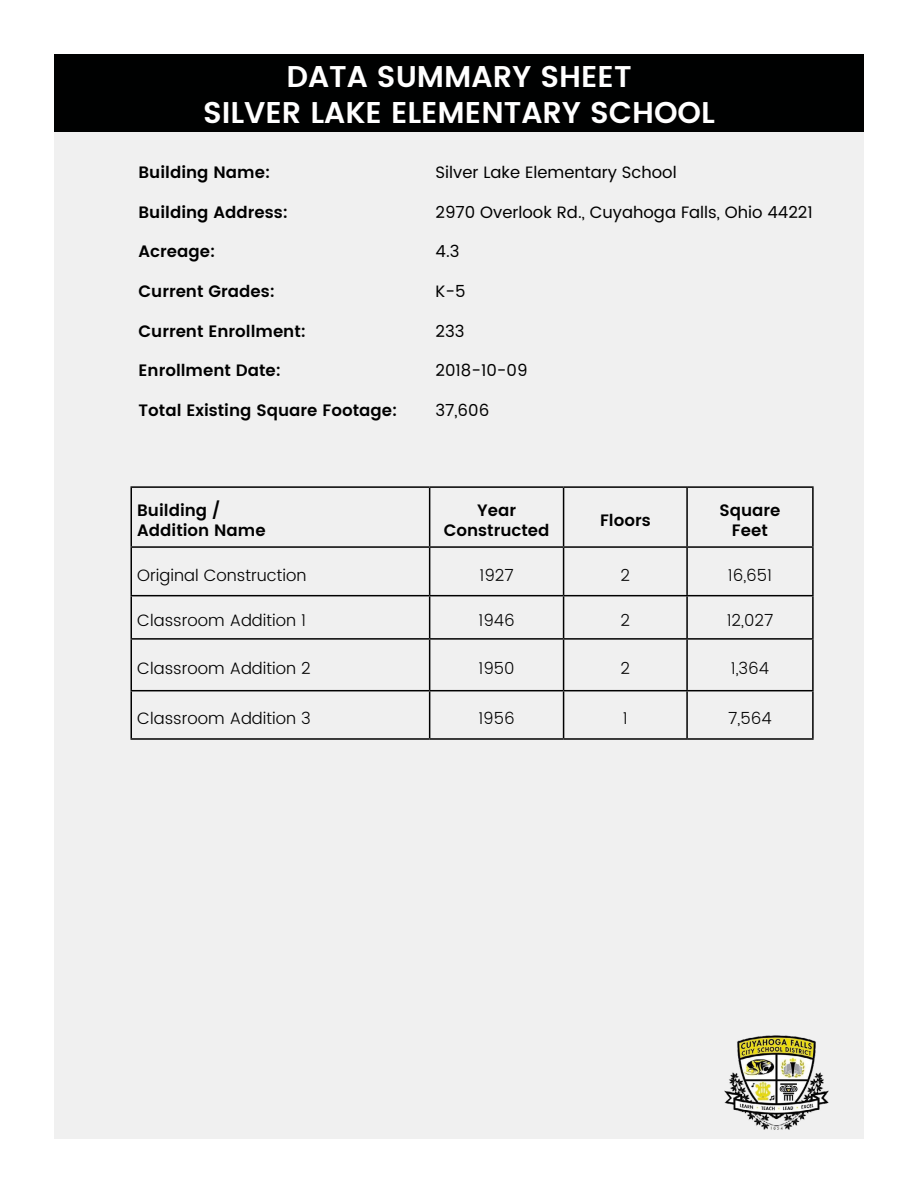
<style>
.page{position:relative;width:918px;height:1188px;background:#fff}
.page>*{position:absolute;margin:0;border:0;box-sizing:border-box;transform-origin:0 0}
.t1{font:600 30px/36px "Poppins";color:#fff;text-align:center}
.t2{font:600 16.5px/19.8px "Poppins";color:#000;text-align:center}
.t3{font:300 16.5px "Poppins";color:#000}
.t4{font:16.5px "Poppins";color:#000}
</style>
<div class="page">
<div style="left:54px;top:132px;width:810px;height:1006px;background:#f0f0f0"></div>
<img style="left:715px;top:1035px;width:126px;height:104px">
<div style="left:54px;top:54px;width:810px;height:78px;background:#000101"></div>
<hr style="left:130px;top:486px;width:300px;height:2px;background:#000">
<hr style="left:130px;top:488px;width:2px;height:58px;background:#000">
<hr style="left:430px;top:486px;width:134px;height:2px;background:#000">
<hr style="left:429px;top:488px;width:1px;height:58px;background:#000">
<hr style="left:564px;top:486px;width:123px;height:2px;background:#000">
<hr style="left:563px;top:488px;width:1px;height:58px;background:#000">
<hr style="left:687px;top:486px;width:127px;height:2px;background:#000">
<hr style="left:686px;top:488px;width:2px;height:58px;background:#000">
<hr style="left:812px;top:488px;width:2px;height:58px;background:#000">
<hr style="left:130px;top:546px;width:300px;height:2px;background:#000">
<hr style="left:130px;top:548px;width:2px;height:47px;background:#000">
<hr style="left:430px;top:546px;width:134px;height:2px;background:#000">
<hr style="left:429px;top:548px;width:1px;height:47px;background:#000">
<hr style="left:564px;top:546px;width:123px;height:2px;background:#000">
<hr style="left:563px;top:548px;width:1px;height:47px;background:#000">
<hr style="left:687px;top:546px;width:127px;height:2px;background:#000">
<hr style="left:686px;top:548px;width:2px;height:47px;background:#000">
<hr style="left:812px;top:548px;width:2px;height:47px;background:#000">
<hr style="left:130px;top:595px;width:300px;height:1px;background:#000">
<hr style="left:130px;top:596px;width:2px;height:42px;background:#000">
<hr style="left:430px;top:595px;width:134px;height:1px;background:#000">
<hr style="left:429px;top:596px;width:1px;height:42px;background:#000">
<hr style="left:564px;top:595px;width:123px;height:1px;background:#000">
<hr style="left:563px;top:596px;width:1px;height:42px;background:#000">
<hr style="left:687px;top:595px;width:127px;height:1px;background:#000">
<hr style="left:686px;top:596px;width:2px;height:42px;background:#000">
<hr style="left:812px;top:596px;width:2px;height:42px;background:#000">
<hr style="left:130px;top:638px;width:300px;height:2px;background:#000">
<hr style="left:130px;top:640px;width:2px;height:50px;background:#000">
<hr style="left:430px;top:638px;width:134px;height:2px;background:#000">
<hr style="left:429px;top:640px;width:1px;height:50px;background:#000">
<hr style="left:564px;top:638px;width:123px;height:2px;background:#000">
<hr style="left:563px;top:640px;width:1px;height:50px;background:#000">
<hr style="left:687px;top:638px;width:127px;height:2px;background:#000">
<hr style="left:686px;top:640px;width:2px;height:50px;background:#000">
<hr style="left:812px;top:640px;width:2px;height:50px;background:#000">
<hr style="left:130px;top:690px;width:300px;height:1px;background:#000">
<hr style="left:130px;top:691px;width:2px;height:47px;background:#000">
<hr style="left:430px;top:690px;width:134px;height:1px;background:#000">
<hr style="left:429px;top:691px;width:1px;height:47px;background:#000">
<hr style="left:564px;top:690px;width:123px;height:1px;background:#000">
<hr style="left:563px;top:691px;width:1px;height:47px;background:#000">
<hr style="left:687px;top:690px;width:127px;height:1px;background:#000">
<hr style="left:686px;top:691px;width:2px;height:47px;background:#000">
<hr style="left:812px;top:691px;width:2px;height:47px;background:#000">
<hr style="left:130px;top:738px;width:300px;height:2px;background:#000">
<hr style="left:430px;top:738px;width:134px;height:2px;background:#000">
<hr style="left:564px;top:738px;width:123px;height:2px;background:#000">
<hr style="left:687px;top:738px;width:127px;height:2px;background:#000">
<h1 class="t1" style="left:203px;top:60px;width:513px">DATA SUMMARY SHEET<br>SILVER LAKE ELEMENTARY SCHOOL</h1>
<p class="t2" style="left:139px;top:163px;width:133px">Building Name:</p>
<p class="t4" style="left:436px;top:161px;width:243px">Silver Lake Elementary School</p>
<p class="t2" style="left:139px;top:203px;width:151px">Building Address:</p>
<p class="t4" style="left:436px;top:200px;width:379px">2970 Overlook Rd., Cuyahoga Falls, Ohio 44221</p>
<p class="t2" style="left:139px;top:242px;width:78px">Acreage:</p>
<p class="t4" style="left:436px;top:240px;width:25px">4.3</p>
<p class="t2" style="left:139px;top:282px;width:138px">Current Grades:</p>
<p class="t4" style="left:436px;top:279px;width:32px">K-5</p>
<p class="t2" style="left:139px;top:322px;width:169px">Current Enrollment:</p>
<p class="t4" style="left:436px;top:319px;width:30px">233</p>
<p class="t2" style="left:139px;top:361px;width:144px">Enrollment Date:</p>
<p class="t4" style="left:436px;top:359px;width:93px">2018-10-09</p>
<p class="t2" style="left:139px;top:401px;width:260px">Total Existing Square Footage:</p>
<p class="t4" style="left:436px;top:398px;width:55px">37,606</p>
<p class="t2" style="left:137px;top:501px;width:130px;text-align:left">Building /<br>Addition Name</p>
<p class="t2" style="left:444px;top:501px;width:107px">Year<br>Constructed</p>
<p class="t2" style="left:600px;top:511px;width:52px">Floors</p>
<p class="t2" style="left:719px;top:501px;width:63px">Square<br>Feet</p>
<p class="t3" style="left:137px;top:563px;width:171px">Original Construction</p>
<p class="t3" style="left:480px;top:563px;width:36px">1927</p>
<p class="t3" style="left:621px;top:563px;width:11px">2</p>
<p class="t3" style="left:728px;top:563px;width:46px">16,651</p>
<p class="t3" style="left:137px;top:609px;width:170px">Classroom Addition 1</p>
<p class="t3" style="left:479px;top:609px;width:38px">1946</p>
<p class="t3" style="left:621px;top:609px;width:11px">2</p>
<p class="t3" style="left:727px;top:609px;width:48px">12,027</p>
<p class="t3" style="left:137px;top:656px;width:175px">Classroom Addition 2</p>
<p class="t3" style="left:479px;top:656px;width:38px">1950</p>
<p class="t3" style="left:621px;top:656px;width:11px">2</p>
<p class="t3" style="left:731px;top:656px;width:40px">1,364</p>
<p class="t3" style="left:137px;top:706px;width:175px">Classroom Addition 3</p>
<p class="t3" style="left:478px;top:706px;width:38px">1956</p>
<p class="t3" style="left:623px;top:706px;width:6px">1</p>
<p class="t3" style="left:728px;top:706px;width:45px">7,564</p>
</div>
